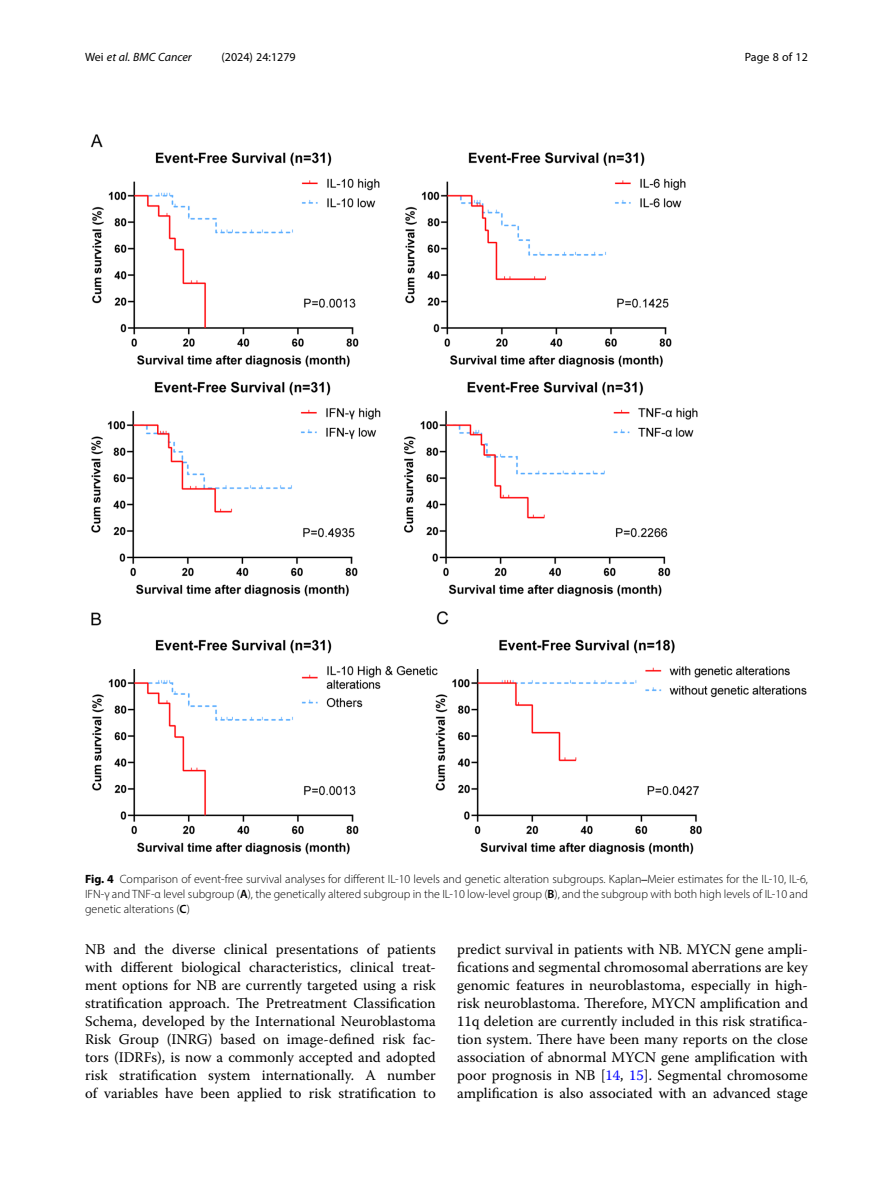
<style>
.page{position:relative;width:893px;height:1191px;background:#fff}
.page>*{position:absolute;margin:0;border:0;box-sizing:border-box;transform-origin:0 0}
.Body_Text{font:14.7px/18px "Warnock Pro";color:#000;text-align:justify}
.Figure_Caption{font:300 12px/15px "Myriad Pro";color:#000;text-align:justify}
.t1{font:12px "Myriad Pro";color:#000}
.t2{font:italic 12px "Myriad Pro";color:#000}
.s1{font-style:normal}
.s2{font-weight:700}
.s3{font-family:"STIX";font-weight:400}
.s4{font-weight:600}
.s5{color:#00f}
</style>
<div class="page">
<img style="left:90px;top:134px;width:717px;height:721px">
<p class="t2" style="left:85px;top:50px;width:108px"><span class="s1">Wei</span> et al. BMC Cancer</p>
<p class="t1" style="left:221px;top:50px;width:76px">(2024) 24:1279</p>
<p class="t1" style="left:745px;top:50px;width:65px">Page 8 of 12</p>
<p class="Figure_Caption" style="left:85px;top:871px;width:724px"><span class="s2">Fig. 4</span> Comparison of event-free survival analyses for different IL-10 levels and genetic alteration subgroups. Kaplan<span class="s3">‒</span>Meier estimates for the IL-10, IL-6, IFN-γ and TNF-α level subgroup (<span class="s4">A</span>), the genetically altered subgroup in the IL-10 low-level group (<span class="s4">B</span>), and the subgroup with both high levels of IL-10 and genetic alterations (<span class="s4">C</span>)</p>
<p class="Body_Text" style="left:85px;top:940px;width:352px">NB and the diverse clinical presentations of patients with different biological characteristics, clinical treat&shy;ment options for NB are currently targeted using a risk stratification approach. The Pretreatment Classification Schema, developed by the International Neuroblastoma Risk Group (INRG) based on image-defined risk fac&shy;tors (IDRFs), is now a commonly accepted and adopted risk stratification system internationally. A number of variables have been applied to risk stratification to</p>
<p class="Body_Text" style="left:457px;top:940px;width:352px">predict survival in patients with NB. MYCN gene ampli&shy;fications and segmental chromosomal aberrations are key genomic features in neuroblastoma, especially in high&shy;risk neuroblastoma. Therefore, MYCN amplification and 11q deletion are currently included in this risk stratifica&shy;tion system. There have been many reports on the close association of abnormal MYCN gene amplification with poor prognosis in NB [<span class="s5">14</span>, <span class="s5">15</span>]. Segmental chromosome amplification is also associated with an advanced stage</p>
</div>
